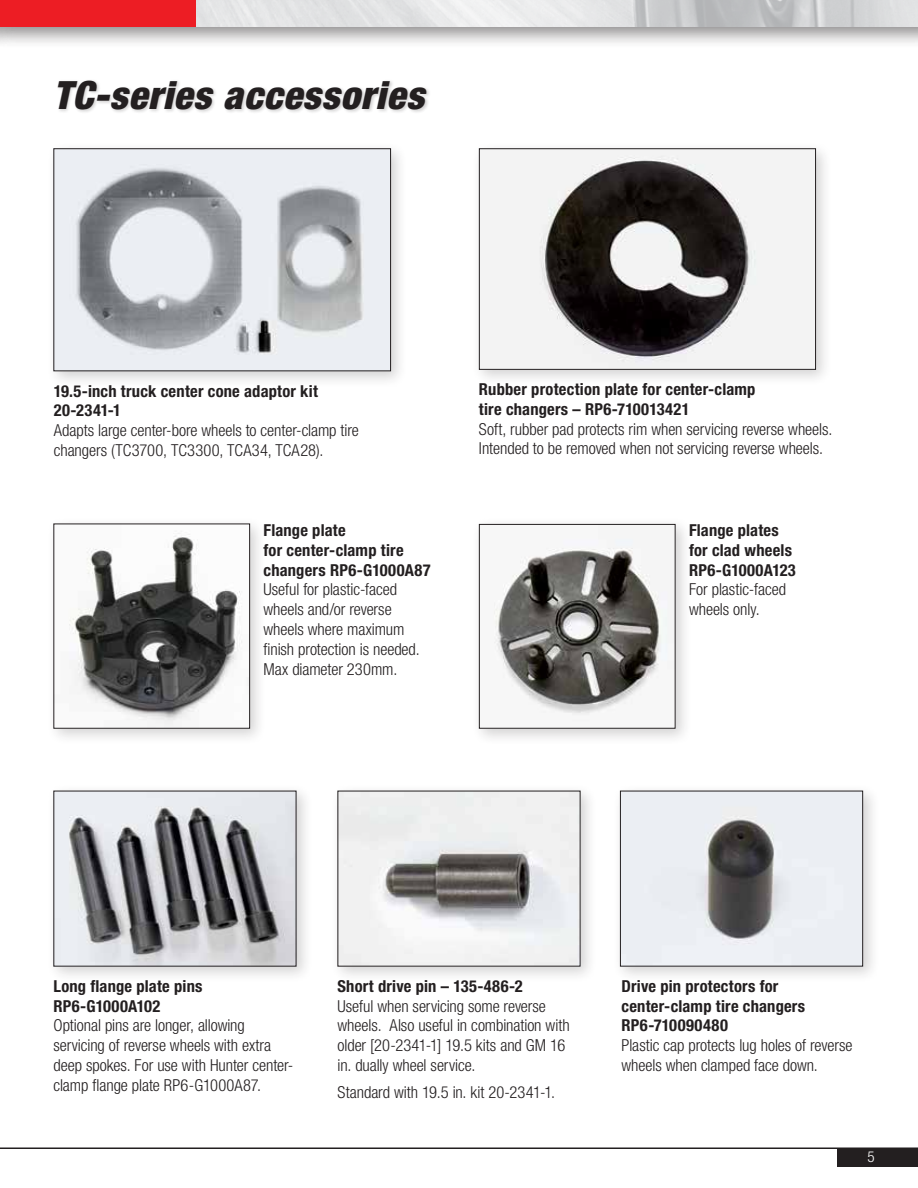
<style>
.page{position:relative;width:918px;height:1188px;background:#fff}
.page>*{position:absolute;margin:0;border:0;box-sizing:border-box;transform-origin:0 0}
.t1{font:italic 900 condensed 39px "Helvetica Neue LT Std";letter-spacing:.025em;color:#231f20}
.t2{font:300 condensed 16.5px/19.8px "Helvetica Neue LT Std";letter-spacing:-.005em;color:#231f20}
.t3{font:700 condensed 16.5px/19.8px "Helvetica Neue LT Std";letter-spacing:.015em;color:#231f20}
.t4{font:300 condensed 15px "Helvetica Neue LT Std";color:#fff}
</style>
<div class="page">
<div style="left:0;top:0;width:918px;height:49px;background:#231f20;opacity:.5"></div>
<img style="left:196px;top:0;width:722px;height:27px">
<div style="left:0;top:0;width:16px;height:49px;background:#231f20;opacity:.5"></div>
<div style="left:0;top:0;width:196px;height:27px;background:#ed1d24"></div>
<div style="left:837px;top:1148px;width:81px;height:19px;background:#231f20"></div>
<hr style="left:0;top:1148px;width:918px;height:1px;background:#231f20">
<div style="left:46px;top:141px;width:362px;height:247px;background:#231f20;opacity:.2"></div>
<img style="left:55px;top:150px;width:334px;height:219px">
<div style="left:53px;top:148px;width:338px;height:223px;border:1px solid #231f20"></div>
<div style="left:46px;top:516px;width:221px;height:229px;background:#231f20;opacity:.2"></div>
<img style="left:55px;top:526px;width:193px;height:201px">
<div style="left:53px;top:524px;width:197px;height:205px;border:1px solid #231f20"></div>
<div style="left:472px;top:517px;width:220px;height:228px;background:#231f20;opacity:.2"></div>
<img style="left:481px;top:526px;width:193px;height:201px">
<div style="left:479px;top:524px;width:197px;height:205px;border:1px solid #231f20"></div>
<div style="left:472px;top:141px;width:361px;height:245px;background:#231f20;opacity:.2"></div>
<img style="left:481px;top:150px;width:333px;height:218px">
<div style="left:479px;top:148px;width:337px;height:222px;border:1px solid #231f20"></div>
<div style="left:613px;top:784px;width:267px;height:199px;background:#231f20;opacity:.2"></div>
<img style="left:622px;top:793px;width:239px;height:172px">
<div style="left:620px;top:791px;width:243px;height:176px;border:1px solid #231f20"></div>
<div style="left:330px;top:784px;width:267px;height:199px;background:#231f20;opacity:.2"></div>
<img style="left:340px;top:793px;width:238px;height:172px">
<div style="left:46px;top:784px;width:267px;height:199px;background:#231f20;opacity:.2"></div>
<img style="left:55px;top:793px;width:239px;height:172px">
<div style="left:57px;top:79px;width:374px;height:35px;background:#231f20;opacity:.2"></div>
<h1 class="t1" style="left:53px;top:71px;width:372px">TC-series accessories</h1>
<p class="t3" style="left:54px;top:381px;width:266px">19.5-inch truck center cone adaptor kit<br>20-2341-1</p>
<p class="t2" style="left:54px;top:420px;width:307px">Adapts large center-bore wheels to center-clamp tire changers (TC3700, TC3300, TCA34, TCA28).</p>
<p class="t3" style="left:264px;top:520px;width:169px">Flange plate<br>for center-clamp tire changers RP6-G1000A87</p>
<p class="t2" style="left:264px;top:580px;width:158px">Useful for plastic-faced wheels and/or reverse wheels where maximum finish protection is needed.<br>Max diameter 230mm.</p>
<p class="t3" style="left:479px;top:379px;width:278px">Rubber protection plate for center-clamp tire changers – RP6-710013421</p>
<p class="t2" style="left:479px;top:419px;width:355px">Soft, rubber pad protects rim when servicing reverse wheels.<br>Intended to be removed when not servicing reverse wheels.</p>
<p class="t3" style="left:689px;top:520px;width:108px">Flange plates for clad wheels<br>RP6-G1000A123</p>
<p class="t2" style="left:689px;top:580px;width:99px">For plastic-faced wheels only.</p>
<p class="t3" style="left:53px;top:976px;width:151px">Long flange plate pins<br>RP6-G1000A102</p>
<p class="t2" style="left:53px;top:1016px;width:241px">Optional pins are longer, allowing servicing of reverse wheels with extra deep spokes. For use with Hunter center&shy;clamp flange plate RP6-G1000A87.</p>
<p class="t3" style="left:338px;top:976px;width:187px">Short drive pin – 135-486-2</p>
<p class="t2" style="left:338px;top:996px;width:234px">Useful when servicing some reverse wheels. Also useful in combination with older [20-2341-1] 19.5 kits and GM 16 in. dually wheel service.</p>
<p class="t2" style="left:338px;top:1082px;width:219px">Standard with 19.5 in. kit 20-2341-1.</p>
<p class="t3" style="left:622px;top:976px;width:185px">Drive pin protectors for center-clamp tire changers<br>RP6-710090480</p>
<p class="t2" style="left:622px;top:1035px;width:232px">Plastic cap protects lug holes of reverse wheels when clamped face down.</p>
<p class="t4" style="left:867px;top:1148px;width:9px">5</p>
</div>
